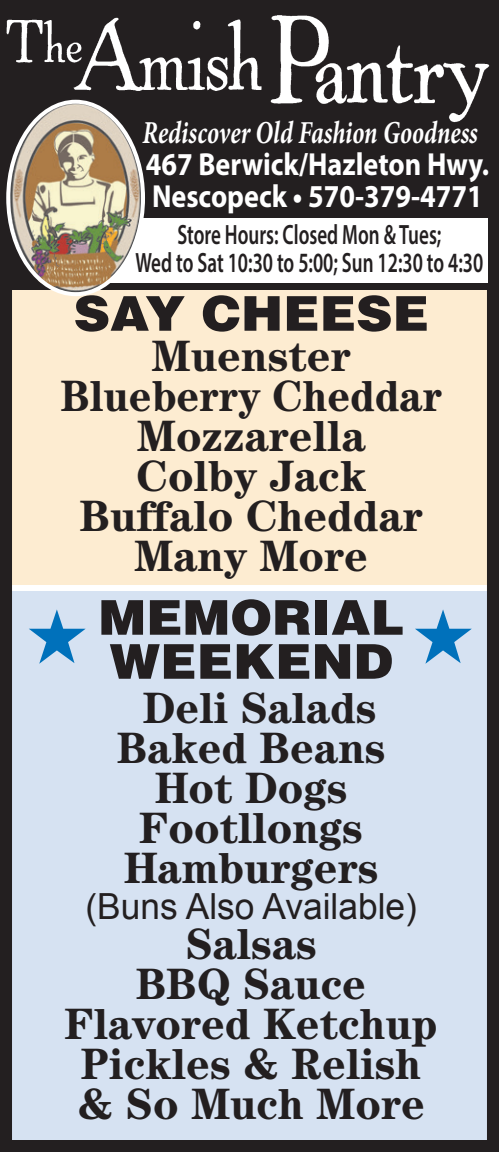
<style>
.page{position:relative;width:499px;height:1152px;background:#fff}
.page>*{position:absolute;margin:0;border:0;box-sizing:border-box;transform-origin:0 0}
.t1{font:900 48px/44px "Helvetica";color:#231f20;scale:1.05 1}
.t2{font:700 44px/40px "Century Std";color:#231f20;text-align:center}
.t3{font:36px "Arial";color:#231f20}
.t4{font:700 32px/32px "Myriad Pro";color:#fff;scale:.88 1}
.t5{font:italic 700 32px "Minion Pro";color:#fff;scale:.76 1}
.t6{font:600 28px/28px "Myriad Pro";color:#231f20;text-align:center;scale:.68 1}
</style>
<div class="page">
<div style="left:12px;top:286px;width:478px;height:299px;background:#fdecd1"></div>
<div style="left:10px;top:591px;width:483px;height:552px;background:#d6e2f2"></div>
<div style="left:0;top:0;width:498px;height:1152px;border:12px solid #231f20"></div>
<div style="left:0;top:8px;width:498px;height:281px;background:#231f20"></div>
<img style="left:6px;top:15px;width:484px;height:108px">
<div style="left:109px;top:218px;width:378px;height:64px;background:#fff"></div>
<img style="left:10px;top:102px;width:132px;height:191px">
<div style="left:6px;top:100px;width:139px;height:196px;border:4px solid #fff;border-radius:50%"></div>
<p class="t5" style="left:142px;top:110px;width:442px">Rediscover Old Fashion Goodness</p>
<p class="t4" style="left:145px;top:147px;width:391px">467 Berwick/Hazleton Hwy.<br>Nescopeck • 570-379-4771</p>
<p class="t6" style="left:135px;top:220px;width:512px">Store Hours: Closed Mon &amp; Tues;<br>Wed to Sat 10:30 to 5:00; Sun 12:30 to 4:30</p>
<p class="t1" style="left:73px;top:290px;width:339px">SAY CHEESE</p>
<p class="t2" style="left:61px;top:335px;width:382px">Muenster<br>Blueberry Cheddar<br>Mozzarella<br>Colby Jack<br>Buffalo Cheddar<br>Many More</p>
<p class="t1" style="left:98px;top:594px;width:292px">MEMORIAL<br>WEEKEND</p>
<p class="t2" style="left:117px;top:687px;width:269px">Deli Salads<br>Baked Beans<br>Hot Dogs<br>Footllongs<br>Hamburgers</p>
<p class="t3" style="left:85px;top:883px;width:332px">(Buns Also Available)</p>
<p class="t2" style="left:65px;top:923px;width:373px">Salsas<br>BBQ Sauce<br>Flavored Ketchup<br>Pickles &amp; Relish &amp; So Much More</p>
</div>
